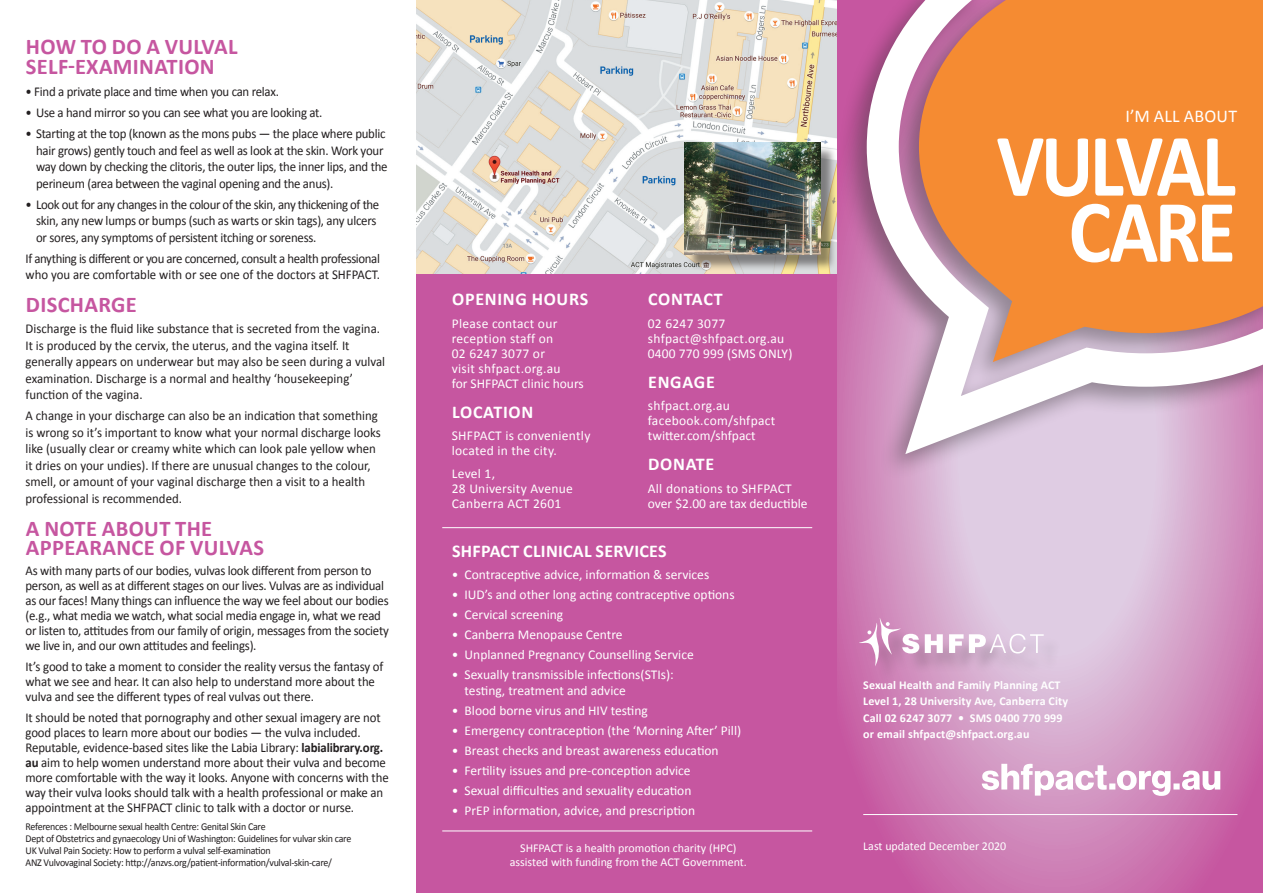
<style>
.page{position:relative;width:1263px;height:893px;background:#fff}
.page>*{position:absolute;margin:0;border:0;box-sizing:border-box;transform-origin:0 0}
.t1{font:700 90px/66px "Calibri";letter-spacing:-.045em;color:#fff;text-align:right;scale:.9 1}
.t2{font:700 22.5px/19.5px "Calibri";letter-spacing:.015em;color:#c656a0}
.t3{font:700 18px "Calibri";letter-spacing:.03em;color:#fff}
.t4{font:18px "Calibri";letter-spacing:.015em;color:#fff}
.t5{font:13.5px/16.5px "Calibri";letter-spacing:-.01em;color:#231f20;scale:.95 1}
.t6{font:13.5px/15px "Calibri";color:#fff}
.t7{font:13.5px/15px "Calibri";letter-spacing:.02em;color:#fff}
.t8{font:13.5px/16.5px "Calibri";letter-spacing:-.03em;color:#231f20;scale:.95 1}
.t9{font:700 12px/16.5px "Calibri";letter-spacing:.01em;color:#fff}
.t10{font:12px/14.4px "Calibri";color:#fff;text-align:center}
.t11{font:10.5px/12px "Calibri";letter-spacing:-.025em;color:#231f20;scale:.95 1}
.s1{font-weight:700}
</style>
<div class="page">
<div style="left:417px;top:272px;width:421px;height:621px;background:#c656a0"></div>
<img style="left:417px;top:0;width:420px;height:274px">
<div style="left:687px;top:145px;width:150px;height:126px;background:#231f20;opacity:.5"></div>
<img style="left:685px;top:143px;width:136px;height:111px">
<hr style="left:442px;top:527px;width:370px;height:1px;background:#fff">
<hr style="left:442px;top:831px;width:370px;height:1px;background:#fff">
<svg style="left:838px;top:481px;width:425px;height:412px;background:#d294c2"></svg>
<div style="left:837px;top:0;width:426px;height:481px;background:#231f20;opacity:.4"></div>
<svg style="left:867px;top:0;width:396px;height:454px"></svg>
<svg style="left:919px;top:0;width:344px;height:362px;background:#ee934c"></svg>
<div style="left:863px;top:622px;width:200px;height:63px;background:#231f20;opacity:.2"></div>
<svg style="left:859px;top:618px;width:60px;height:48px"></svg>
<svg style="left:925px;top:634px;width:18px;height:19px"></svg>
<svg style="left:949px;top:634px;width:14px;height:19px"></svg>
<svg style="left:969px;top:634px;width:75px;height:19px"></svg>
<hr style="left:863px;top:814px;width:374px;height:1px;background:#fff">
<svg style="left:982px;top:764px;width:238px;height:32px"></svg>
<h2 class="t2" style="left:26px;top:37px;width:213px">HOW TO DO A VULVAL<br>SELF-EXAMINATION</h2>
<p class="t5" style="left:26px;top:83px;width:268px">• Find a private place and time when you can relax.</p>
<p class="t5" style="left:26px;top:104px;width:314px">• Use a hand mirror so you can see what you are looking at.</p>
<p class="t5" style="left:36px;top:125px;width:371px;text-indent:-11px">• Starting at the top (known as the mons pubs — the place where public hair grows) gently touch and feel as well as look at the skin. Work your way down by checking the clitoris, the outer lips, the inner lips, and the perineum (area between the vaginal opening and the anus).</p>
<p class="t5" style="left:36px;top:196px;width:363px;text-indent:-11px">• Look out for any changes in the colour of the skin, any thickening of the skin, any new lumps or bumps (such as warts or skin tags), any ulcers or sores, any symptoms of persistent itching or soreness.</p>
<p class="t8" style="left:26px;top:250px;width:375px">If anything is different or you are concerned, consult a health professional who you are comfortable with or see one of the doctors at SHFPACT.</p>
<h2 class="t2" style="left:26px;top:295px;width:112px">DISCHARGE</h2>
<p class="t5" style="left:26px;top:320px;width:380px">Discharge is the fluid like substance that is secreted from the vagina.<br>It is produced by the cervix, the uterus, and the vagina itself. It generally appears on underwear but may also be seen during a vulval examination. Discharge is a normal and healthy ‘housekeeping’ function of the vagina.</p>
<p class="t5" style="left:26px;top:407px;width:376px">A change in your discharge can also be an indication that something is wrong so it’s important to know what your normal discharge looks like (usually clear or creamy white which can look pale yellow when it dries on your undies). If there are unusual changes to the colour, smell, or amount of your vaginal discharge then a visit to a health professional is recommended.</p>
<h2 class="t2" style="left:26px;top:518px;width:240px">A NOTE ABOUT THE<br>APPEARANCE OF VULVAS</h2>
<p class="t5" style="left:26px;top:563px;width:384px;line-height:15px">As with many parts of our bodies, vulvas look different from person to person, as well as at different stages on our lives. Vulvas are as individual as our faces! Many things can influence the way we feel about our bodies (e.g., what media we watch, what social media engage in, what we read or listen to, attitudes from our family of origin, messages from the society we live in, and our own attitudes and feelings).</p>
<p class="t5" style="left:26px;top:659px;width:378px;line-height:15px">It’s good to take a moment to consider the reality versus the fantasy of what we see and hear. It can also help to understand more about the vulva and see the different types of real vulvas out there.</p>
<p class="t5" style="left:26px;top:710px;width:384px;line-height:15px">It should be noted that pornography and other sexual imagery are not good places to learn more about our bodies — the vulva included.<br>Reputable, evidence-based sites like the Labia Library: <span class="s1">labialibrary.org. au</span> aim to help women understand more about their vulva and become more comfortable with the way it looks. Anyone with concerns with the way their vulva looks should talk with a health professional or make an appointment at the SHFPACT clinic to talk with a doctor or nurse.</p>
<p class="t11" style="left:26px;top:820px;width:344px">References : Melbourne sexual health Centre: Genital Skin Care<br>Dept of Obstetrics and gynaecology Uni of Washington: Guidelines for vulvar skin care UK Vulval Pain Society: How to perform a vulval self-examination<br>ANZ Vulvovaginal Society: http://anzvs.org/patient-information/vulval-skin-care/</p>
<h3 class="t3" style="left:452px;top:288px;width:138px">OPENING HOURS</h3>
<p class="t7" style="left:452px;top:316px;width:134px">Please contact our reception staff on<br>02 6247 3077 or<br>visit shfpact.org.au<br>for SHFPACT clinic hours</p>
<h3 class="t3" style="left:452px;top:400px;width:83px">LOCATION</h3>
<p class="t7" style="left:452px;top:428px;width:140px">SHFPACT is conveniently located in the city.</p>
<p class="t7" style="left:452px;top:466px;width:123px">Level 1,<br>28 University Avenue<br>Canberra ACT 2601</p>
<h3 class="t3" style="left:648px;top:288px;width:76px">CONTACT</h3>
<p class="t7" style="left:648px;top:316px;width:146px">02 6247 3077 shfpact@shfpact.org.au<br>0400 770 999 (SMS ONLY)</p>
<h3 class="t3" style="left:648px;top:370px;width:68px">ENGAGE</h3>
<p class="t7" style="left:648px;top:398px;width:129px">shfpact.org.au facebook.com/shfpact twitter.com/shfpact</p>
<h3 class="t3" style="left:648px;top:453px;width:68px">DONATE</h3>
<p class="t6" style="left:648px;top:481px;width:161px">All donations to SHFPACT over $2.00 are tax deductible</p>
<h3 class="t3" style="left:452px;top:540px;width:216px">SHFPACT CLINICAL SERVICES</h3>
<p class="t6" style="left:452px;top:567px;width:259px">• Contraceptive advice, information &amp; services</p>
<p class="t6" style="left:452px;top:587px;width:284px">• IUD’s and other long acting contraceptive options</p>
<p class="t6" style="left:452px;top:607px;width:113px">• Cervical screening</p>
<p class="t6" style="left:452px;top:627px;width:172px">• Canberra Menopause Centre</p>
<p class="t6" style="left:452px;top:647px;width:243px">• Unplanned Pregnancy Counselling Service</p>
<p class="t6" style="left:465px;top:667px;width:211px;line-height:16.2px;text-indent:-13px">• Sexually transmissible infections(STIs): testing, treatment and advice</p>
<p class="t6" style="left:452px;top:703px;width:198px">• Blood borne virus and HIV testing</p>
<p class="t6" style="left:452px;top:723px;width:291px">• Emergency contraception (the ‘Morning After’ Pill)</p>
<p class="t6" style="left:452px;top:743px;width:268px">• Breast checks and breast awareness education</p>
<p class="t6" style="left:452px;top:763px;width:240px">• Fertility issues and pre-conception advice</p>
<p class="t6" style="left:452px;top:783px;width:241px">• Sexual difficulties and sexuality education</p>
<p class="t6" style="left:452px;top:803px;width:245px">• PrEP information, advice, and prescription</p>
<p class="t10" style="left:510px;top:841px;width:239px">SHFPACT is a health promotion charity (HPC) assisted with funding from the ACT Government.</p>
<h3 class="t4" style="left:1125px;top:105px;width:113px">I’M ALL ABOUT</h3>
<h1 class="t1" style="left:996px;top:133px;width:268px">VULVAL<br>CARE</h1>
<p class="t9" style="left:863px;top:676px;width:206px">Sexual Health and Family Planning ACT Level 1, 28 University Ave, Canberra City Call 02 6247 3077 • SMS 0400 770 999 or email shfpact@shfpact.org.au</p>
<p class="t10" style="left:863px;top:839px;width:145px">Last updated December 2020</p>
</div>
